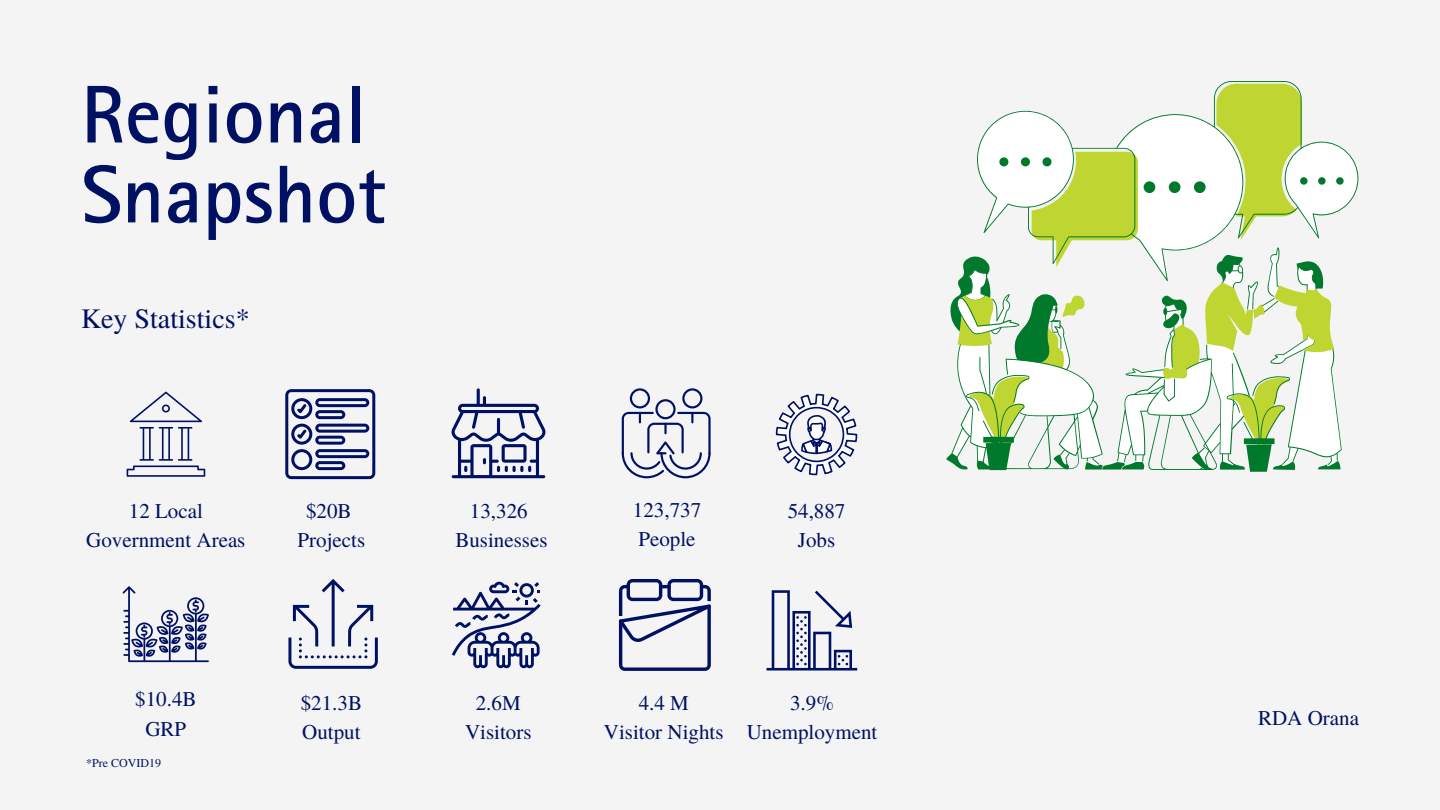
<style>
.page{position:relative;width:1440px;height:810px;background:#f4f4f4}
.page>*{position:absolute;margin:0;border:0;box-sizing:border-box;transform-origin:0 0}
.t1{font:700 82px/79.9px "Rotis Sans Serif Std";color:#001163}
.t2{font:28px "Te X Gyre Termes";color:#001163}
.t3{font:21px/29.2px "Te X Gyre Termes";color:#001163;text-align:center}
.t4{font:12px "Te X Gyre Termes";color:#001163}
</style>
<div class="page">
<svg style="left:977px;top:81px;width:381px;height:370px"></svg>
<svg style="left:946px;top:255px;width:395px;height:217px"></svg>
<svg style="left:285px;top:389px;width:90px;height:90px"></svg>
<svg style="left:622px;top:388px;width:89px;height:90px"></svg>
<svg style="left:451px;top:388px;width:95px;height:90px"></svg>
<svg style="left:123px;top:586px;width:86px;height:76px"></svg>
<svg style="left:767px;top:590px;width:90px;height:81px"></svg>
<svg style="left:452px;top:582px;width:89px;height:86px"></svg>
<svg style="left:288px;top:579px;width:90px;height:90px"></svg>
<svg style="left:127px;top:392px;width:78px;height:85px"></svg>
<svg style="left:776px;top:394px;width:81px;height:81px"></svg>
<svg style="left:619px;top:579px;width:92px;height:92px"></svg>
<h1 class="t1" style="left:81px;top:87px;width:307px">Regional<br>Snapshot</h1>
<h2 class="t2" style="left:81px;top:298px;width:170px">Key Statistics*</h2>
<p class="t3" style="left:86px;top:495px;width:161px">12 Local<br>Government Areas</p>
<p class="t3" style="left:298px;top:495px;width:69px">$20B<br>Projects</p>
<p class="t3" style="left:455px;top:495px;width:94px">13,326<br>Businesses</p>
<p class="t3" style="left:633px;top:494px;width:70px;text-align:left">123,737<br>People</p>
<p class="t3" style="left:788px;top:495px;width:59px">54,887<br>Jobs</p>
<p class="t3" style="left:135px;top:684px;width:63px">$10.4B<br>GRP</p>
<p class="t3" style="left:301px;top:687px;width:63px;text-align:left">$21.3B<br>Output</p>
<p class="t3" style="left:465px;top:687px;width:68px">2.6M<br>Visitors</p>
<p class="t4" style="left:86px;top:755px;width:76px">*Pre COVID19</p>
<p class="t3" style="left:604px;top:687px;width:121px">4.4 M<br>Visitor Nights</p>
<p class="t3" style="left:747px;top:687px;width:132px">3.9%<br>Unemployment</p>
<p class="t3" style="left:1258px;top:702px;width:102px">RDA Orana</p>
</div>
